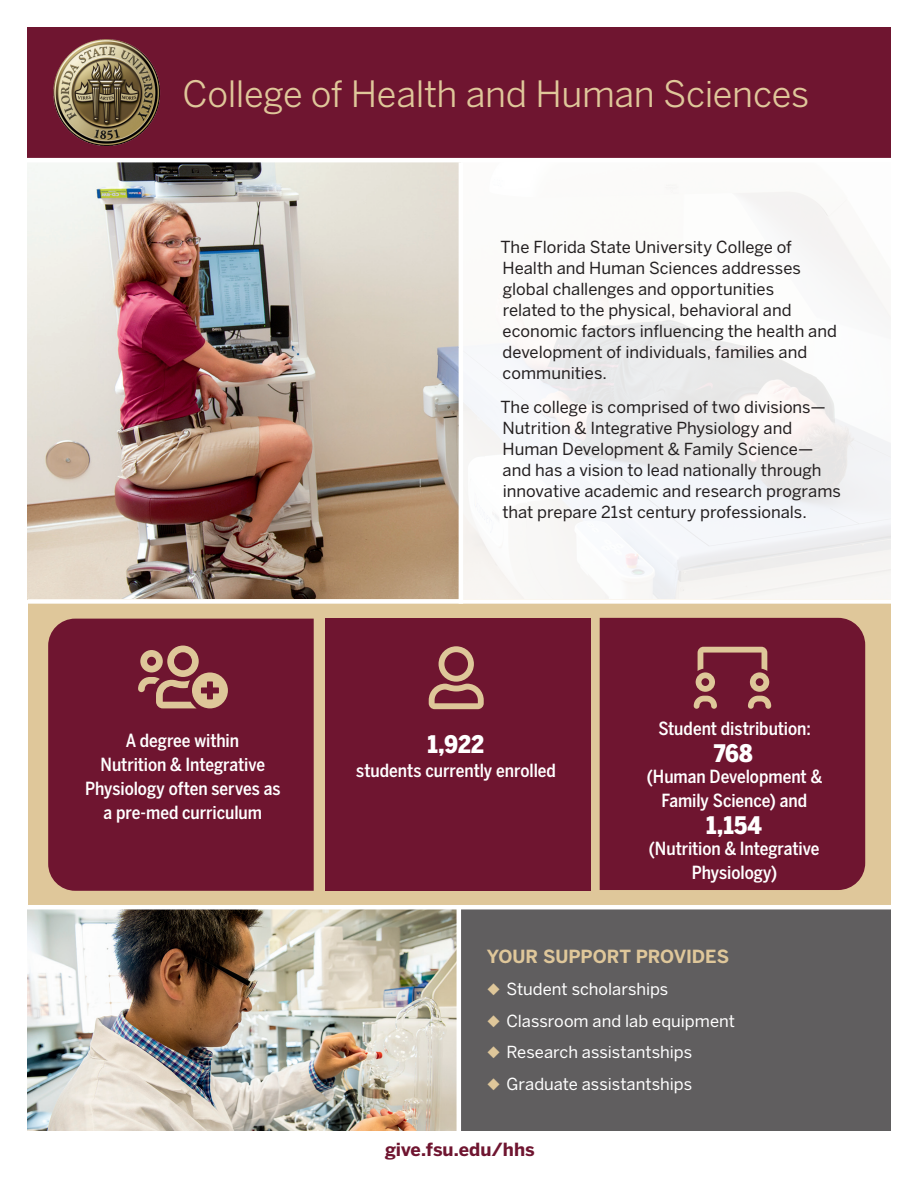
<style>
.page{position:relative;width:918px;height:1188px;background:#fff}
.page>*{position:absolute;margin:0;border:0;box-sizing:border-box;transform-origin:0 0}
.t1{font:36px "Benton Sans";letter-spacing:-.01em;color:#dfc79a}
.t2{font:900 24px "Benton Sans Condensed";letter-spacing:.005em;color:#fff}
.t3{font:500 18px/24px "Benton Sans Condensed";letter-spacing:-.005em;color:#fff;text-align:center}
.t4{font:700 18px "Benton Sans";letter-spacing:-.005em;color:#dfc79a}
.t5{font:700 18px "Benton Sans";color:#6f1530}
.t6{font:16.5px/21px "Benton Sans";color:#231f20}
.t7{font:16.5px "Benton Sans";color:#fff}
.s1{color:#dfc79a}
</style>
<div class="page">
<div style="left:27px;top:28px;width:863px;height:130px;background:#6f1530"></div>
<div style="left:458px;top:909px;width:433px;height:221px;background:#605e5f"></div>
<img style="left:28px;top:162px;width:431px;height:437px">
<svg style="left:463px;top:185px;width:428px;height:420px"></svg>
<div style="left:28px;top:599px;width:862px;height:310px;background:#dfc79a"></div>
<img style="left:53px;top:39px;width:107px;height:107px">
<div style="left:48px;top:619px;width:266px;height:272px;background:#6f1530"></div>
<div style="left:325px;top:619px;width:266px;height:272px;background:#6f1530"></div>
<div style="left:600px;top:618px;width:265px;height:272px;background:#6f1530"></div>
<img style="left:28px;top:909px;width:429px;height:221px">
<hr style="left:457px;top:906px;width:4px;height:227px;background:#fff">
<div style="left:28px;top:599px;width:873px;height:5px;background:#fff"></div>
<hr style="left:21px;top:905px;width:871px;height:4px;background:#fff">
<svg style="left:694px;top:647px;width:77px;height:62px"></svg>
<svg style="left:429px;top:646px;width:55px;height:63px"></svg>
<svg style="left:138px;top:646px;width:90px;height:62px"></svg>
<p class="t1" style="left:182px;top:72px;width:629px">College of Health and Human Sciences</p>
<p class="t6" style="left:500px;top:236px;width:338px">The Florida State University College of Health and Human Sciences addresses global challenges and opportunities<br>related to the physical, behavioral and economic factors influencing the health and development of individuals, families and communities.</p>
<p class="t6" style="left:500px;top:397px;width:342px">The college is comprised of two divisions— Nutrition &amp; Integrative Physiology and Human Development &amp; Family Science— and has a vision to lead nationally through innovative academic and research programs that prepare 21st century professionals.</p>
<p class="t3" style="left:101px;top:729px;width:166px">A degree within<br>Nutrition &amp; Integrative</p>
<p class="t3" style="left:85px;top:777px;width:197px">Physiology often serves as a pre-med curriculum</p>
<p class="t2" style="left:428px;top:729px;width:58px">1,922</p>
<p class="t3" style="left:356px;top:758px;width:201px">students currently enrolled</p>
<p class="t3" style="left:658px;top:717px;width:154px">Student distribution:</p>
<p class="t2" style="left:714px;top:738px;width:40px">768</p>
<p class="t3" style="left:647px;top:765px;width:177px">(Human Development &amp;<br>Family Science) and</p>
<p class="t2" style="left:706px;top:810px;width:57px">1,154</p>
<p class="t3" style="left:649px;top:837px;width:172px">(Nutrition &amp; Integrative<br>Physiology)</p>
<p class="t4" style="left:487px;top:945px;width:244px">YOUR SUPPORT PROVIDES</p>
<p class="t7" style="left:487px;top:979px;width:183px"><span class="s1">◆</span> Student scholarships</p>
<p class="t7" style="left:487px;top:1011px;width:250px"><span class="s1">◆</span> Classroom and lab equipment</p>
<p class="t7" style="left:487px;top:1043px;width:207px"><span class="s1">◆</span> Research assistantships</p>
<p class="t7" style="left:487px;top:1074px;width:207px"><span class="s1">◆</span> Graduate assistantships</p>
<p class="t5" style="left:385px;top:1139px;width:151px">give.fsu.edu/hhs</p>
</div>
